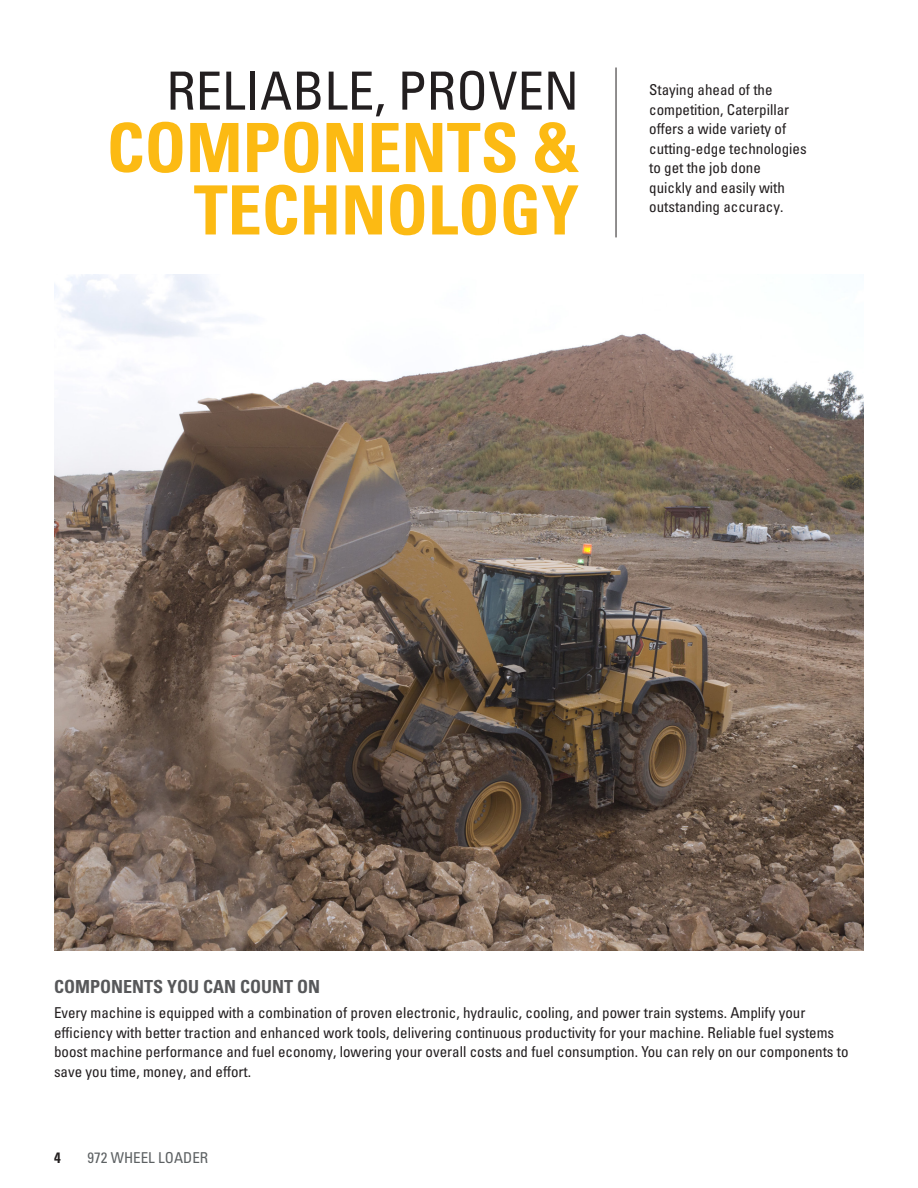
<style>
.page{position:relative;width:918px;height:1188px;background:#fff}
.page>*{position:absolute;margin:0;border:0;box-sizing:border-box;transform-origin:0 0}
.Subhead_large_yellow{font:67.95px/62.4px "Univers LTCYR 67 Bold Cond";color:#fcba13;text-align:right}
.Headline_large_black{font:condensed 52.65px "Univers LTCYR 57";color:#231f20}
.Subhead_small_gray{font:18px "Univers LTCYR 67 Bold Cond";color:#57585a}
.Body_copy{font:condensed 15px/19.5px "Univers LTCYR 57";color:#231f20}
.t1{font:condensed 15px "Univers LTCYR 57";color:#5d6163}
.t2{font:15px "Univers LTCYR 67 Bold Cond";color:#231f20}
</style>
<div class="page">
<img style="left:54px;top:274px;width:810px;height:676px">
<hr style="left:616px;top:68px;width:1px;height:169px;background:#231f20">
<p class="Headline_large_black" style="left:166px;top:58px;width:414px">RELIABLE, PROVEN</p>
<p class="Subhead_large_yellow" style="left:107px;top:116px;width:474px">COMPONENTS &amp;<br>TECHNOLOGY</p>
<p class="Body_copy" style="left:649px;top:80px;width:159px">Staying ahead of the competition, Caterpillar offers a wide variety of cutting-edge technologies to get the job done quickly and easily with outstanding accuracy.</p>
<p class="Subhead_small_gray" style="left:54px;top:975px;width:268px">COMPONENTS YOU CAN COUNT ON</p>
<p class="Body_copy" style="left:54px;top:1003px;width:796px">Every machine is equipped with a combination of proven electronic, hydraulic, cooling, and power train systems. Amplify your efficiency with better traction and enhanced work tools, delivering continuous productivity for your machine. Reliable fuel systems boost machine performance and fuel economy, lowering your overall costs and fuel consumption. You can rely on our components to save you time, money, and effort.</p>
<p class="t2" style="left:54px;top:1148px;width:8px">4</p>
<p class="t1" style="left:87px;top:1148px;width:122px">972 WHEEL LOADER</p>
</div>
